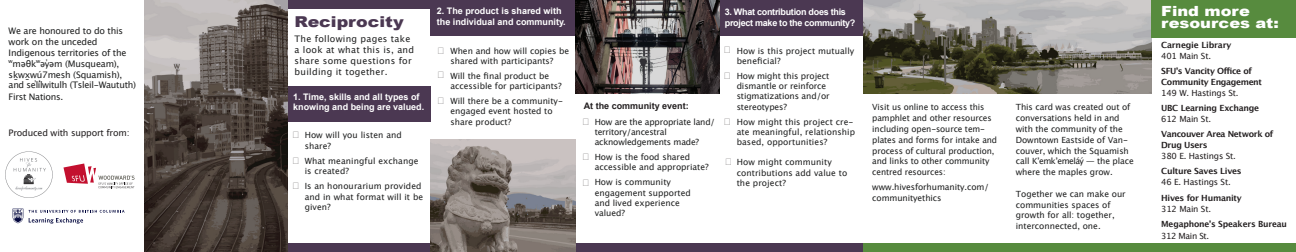
<style>
.page{position:relative;width:1296px;height:252px;background:#fff}
.page>*{position:absolute;margin:0;border:0;box-sizing:border-box;transform-origin:0 0}
.t1{font:900 15px "Arial";color:#4b3852;scale:1.16 1}
.t2{font:900 14px/12px "Arial";color:#fff;scale:1.16 1}
.t3{font:700 10px "Arial";color:#231f20}
.t4{font:9px/10.8px "Lucida Grande";letter-spacing:-.02em;color:#1f2020}
.t5{font:700 9px/10.8px "Arial";color:#fff}
.t6{font:9px/10.8px "Lucida Grande";letter-spacing:.03em;color:#1f2020}
.t7{font:700 9px/10.8px "Arial";letter-spacing:-.03em;color:#fff}
.t8{font:9px "Lucida Grande";letter-spacing:-.02em;color:#231f20}
.t9{font:700 9px "Arial";color:#231f20}
.t10{font:8.5px/10.8px "Lucida Grande";color:#1f2020}
.t11{font:700 8.5px/11px "Lucida Grande";letter-spacing:-.03em;color:#231f20}
.t12{font:8.5px "Lucida Grande";letter-spacing:-.02em;color:#231f20}
.t13{font:8.5px/10.2px "Lucida Grande";letter-spacing:-.02em;color:#1f2020}
.t14{font:8.5px "Lucida Grande";letter-spacing:-.04em;color:#231f20}
</style>
<div class="page">
<div style="left:287px;top:0;width:147px;height:9px;background:#4b3852"></div>
<div style="left:719px;top:0;width:145px;height:35px;background:#4b3852"></div>
<img style="left:863px;top:0;width:288px;height:94px">
<div style="left:1002px;top:243px;width:294px;height:9px;background:#578b3e"></div>
<div style="left:284px;top:86px;width:147px;height:35px;background:#4b3852"></div>
<div style="left:431px;top:243px;width:435px;height:9px;background:#4b3852"></div>
<div style="left:863px;top:243px;width:144px;height:9px;background:#578b3e"></div>
<div style="left:431px;top:0;width:145px;height:36px;background:#4b3852"></div>
<div style="left:287px;top:243px;width:147px;height:9px;background:#4b3852"></div>
<img style="left:5px;top:151px;width:47px;height:47px">
<div style="left:1152px;top:0;width:144px;height:37px;background:#578b3e"></div>
<svg style="left:63px;top:163px;width:72px;height:25px"></svg>
<svg style="left:13px;top:209px;width:10px;height:14px"></svg>
<svg style="left:29px;top:210px;width:96px;height:14px"></svg>
<img style="left:575px;top:0;width:145px;height:94px">
<img style="left:431px;top:140px;width:144px;height:112px">
<svg style="left:144px;top:0;width:144px;height:252px;background:#5f5651"></svg>
<p class="t4" style="left:9px;top:26px;width:129px">We are honoured to do this work on the unceded<br>Indigenous territories of the ʷməθkʷəy̓əm (Musqueam), sḵwx̱wú7mesh (Squamish), and sel̓íl̓witulh (Tsleil-Waututh)</p>
<p class="t4" style="left:9px;top:92px;width:56px">First Nations.</p>
<p class="t8" style="left:9px;top:128px;width:122px">Produced with support from:</p>
<h1 class="t1" style="left:295px;top:11px;width:96px">Reciprocity</h1>
<p class="t6" style="left:295px;top:34px;width:121px">The following pages take a look at what this is, and share some questions for building it together.</p>
<p class="t5" style="left:293px;top:91px;width:133px">1. Time, skills and all types of knowing and being are valued.</p>
<p class="t10" style="left:305px;top:130px;width:99px;line-height:10.2px">How will you listen and share?</p>
<p class="t10" style="left:305px;top:155px;width:115px">What meaningful exchange is created?</p>
<p class="t10" style="left:305px;top:181px;width:120px;line-height:10.5px">Is an honourarium provided and in what format will it be given?</p>
<p class="t3" style="left:292px;top:128px;width:9px">☐</p>
<p class="t3" style="left:292px;top:154px;width:9px">☐</p>
<p class="t3" style="left:292px;top:179px;width:9px">☐</p>
<p class="t5" style="left:437px;top:6px;width:130px">2. The product is shared with the individual and community.</p>
<p class="t10" style="left:450px;top:46px;width:120px;line-height:10.2px">When and how will copies be shared with participants?</p>
<p class="t10" style="left:450px;top:71px;width:113px;line-height:10.2px">Will the final product be accessible for participants?</p>
<p class="t10" style="left:450px;top:96px;width:114px;line-height:10.2px">Will there be a community&shy;engaged event hosted to share product?</p>
<p class="t3" style="left:437px;top:43px;width:9px">☐</p>
<p class="t3" style="left:437px;top:68px;width:9px">☐</p>
<p class="t3" style="left:437px;top:94px;width:9px">☐</p>
<p class="t9" style="left:584px;top:100px;width:107px">At the community event:</p>
<p class="t13" style="left:595px;top:117px;width:122px">How are the appropriate land/ territory/ancestral acknowledgements made?</p>
<p class="t10" style="left:595px;top:152px;width:116px;line-height:10.2px">How is the food shared accessible and appropriate?</p>
<p class="t10" style="left:595px;top:177px;width:98px;line-height:10.2px">How is community engagement supported and lived experience valued?</p>
<p class="t3" style="left:582px;top:115px;width:9px">☐</p>
<p class="t3" style="left:582px;top:150px;width:9px">☐</p>
<p class="t3" style="left:582px;top:176px;width:9px">☐</p>
<p class="t7" style="left:725px;top:7px;width:132px">3. What contribution does this project make to the community?</p>
<p class="t3" style="left:723px;top:43px;width:9px">☐</p>
<p class="t3" style="left:723px;top:69px;width:9px">☐</p>
<p class="t10" style="left:737px;top:46px;width:119px;line-height:10.2px">How is this project mutually beneficial?</p>
<p class="t10" style="left:737px;top:71px;width:94px;line-height:10.2px">How might this project dismantle or reinforce stigmatizations and/or stereotypes?</p>
<p class="t10" style="left:737px;top:117px;width:120px;line-height:10.2px">How might this project cre&shy;ate meaningful, relationship based, opportunities?</p>
<p class="t10" style="left:737px;top:157px;width:112px;line-height:10.2px">How might community contributions add value to the project?</p>
<p class="t3" style="left:723px;top:115px;width:9px">☐</p>
<p class="t3" style="left:725px;top:155px;width:9px">☐</p>
<p class="t10" style="left:872px;top:102px;width:126px">Visit us online to access this pamphlet and other resources including open-source tem&shy;plates and forms for intake and process of cultural production, and links to other community centred resources:</p>
<p class="t10" style="left:872px;top:182px;width:118px">www.hivesforhumanity.com/ communityethics</p>
<p class="t10" style="left:1016px;top:102px;width:120px">This card was created out of conversations held in and with the community of the<br>Downtown Eastside of Van&shy;couver, which the Squamish call K’emk’emeláý — the place where the maples grow.</p>
<p class="t10" style="left:1016px;top:188px;width:111px">Together we can make our communities spaces of growth for all: together, interconnected, one.</p>
<h2 class="t2" style="left:1161px;top:5px;width:103px">Find more resources at:</h2>
<p class="t11" style="left:1161px;top:40px;width:72px">Carnegie Library</p>
<p class="t12" style="left:1161px;top:52px;width:51px">401 Main St.</p>
<p class="t11" style="left:1161px;top:66px;width:102px">SFU’s Vancity Office of<br>Community Engagement</p>
<p class="t12" style="left:1161px;top:89px;width:79px">149 W. Hastings St.</p>
<p class="t11" style="left:1161px;top:103px;width:99px">UBC Learning Exchange</p>
<p class="t12" style="left:1161px;top:115px;width:51px">612 Main St.</p>
<p class="t11" style="left:1161px;top:129px;width:114px;line-height:10.2px">Vancouver Area Network of<br>Drug Users</p>
<p class="t12" style="left:1161px;top:151px;width:76px">380 E. Hastings St.</p>
<p class="t11" style="left:1161px;top:165px;width:82px">Culture Saves Lives</p>
<p class="t12" style="left:1161px;top:177px;width:71px">46 E. Hastings St.</p>
<p class="t11" style="left:1161px;top:192px;width:82px">Hives for Humanity</p>
<p class="t12" style="left:1161px;top:204px;width:51px">312 Main St.</p>
<p class="t11" style="left:1161px;top:218px;width:127px">Megaphone’s Speakers Bureau</p>
<p class="t14" style="left:1161px;top:231px;width:49px">312 Main St.</p>
</div>
